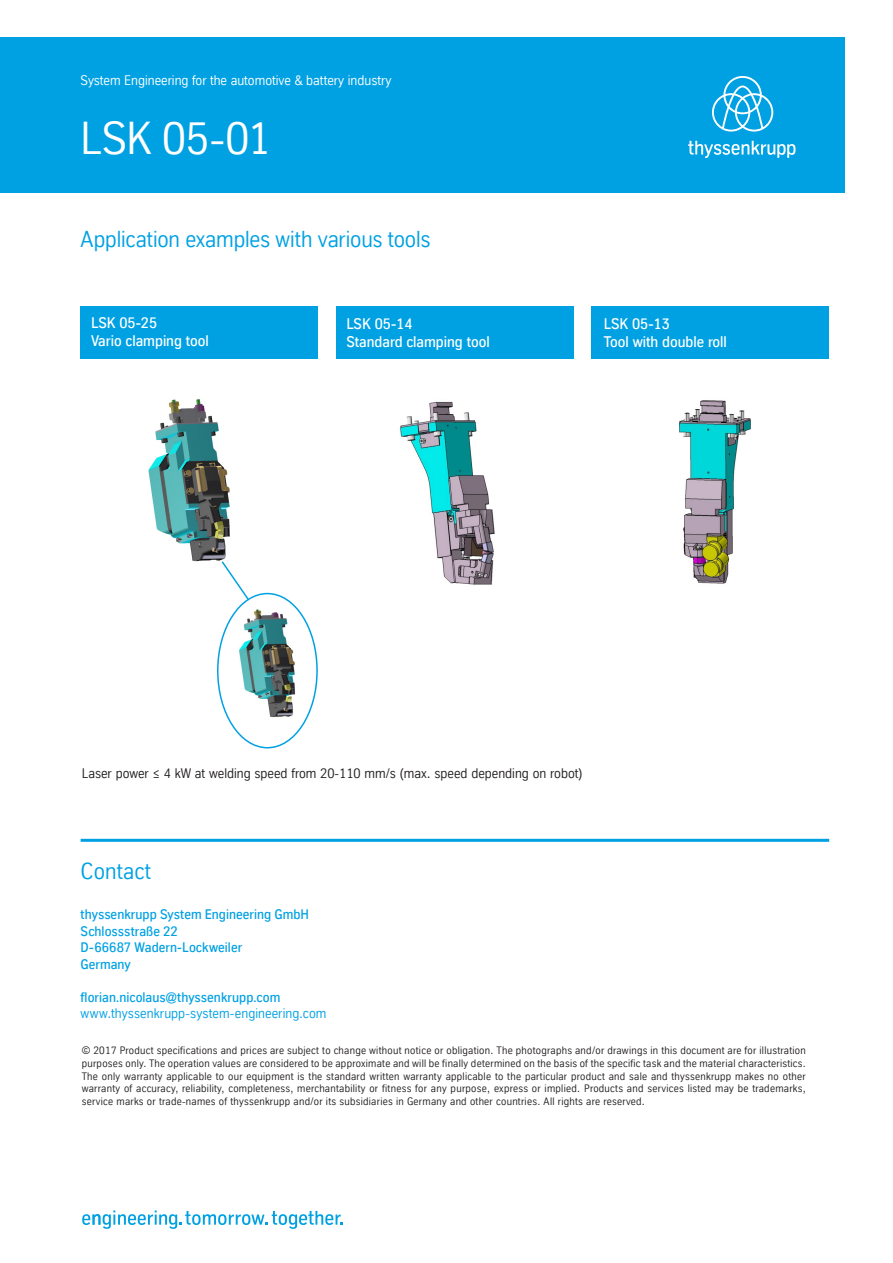
<style>
.page{position:relative;width:893px;height:1263px;background:#fff}
.page>*{position:absolute;margin:0;border:0;box-sizing:border-box;transform-origin:0 0}
.t1{font:45px "TK Type";letter-spacing:-.02em;color:#fff}
.t2{font:22.5px "TK Type";letter-spacing:-.005em;color:#00a1e3}
.t3{font:500 15px/18px "TK Type";color:#fff}
.t4{font:500 13.5px "TK Type";letter-spacing:.005em;color:#00a1e3}
.t5{font:13.5px/16.5px "TK Type";letter-spacing:.005em;color:#00a1e3}
.Fließtext{font:13.5px "TK Type";color:#231f20}
.t6{font:13.5px "TK Type";color:#fff}
.t7{font:10.5px/12.8px "TK Type";letter-spacing:.025em;color:#231f20;text-align:justify}
.s1{font-weight:500}
</style>
<div class="page">
<div style="left:0;top:37px;width:845px;height:156px;background:#00a1e3"></div>
<svg style="left:712px;top:76px;width:61px;height:56px"></svg>
<svg style="left:688px;top:141px;width:107px;height:17px"></svg>
<svg style="left:82px;top:1210px;width:261px;height:19px"></svg>
<hr style="left:81px;top:839px;width:748px;height:3px;background:#00a1e3">
<div style="left:80px;top:307px;width:238px;height:52px;background:#00a1e3"></div>
<div style="left:336px;top:307px;width:238px;height:52px;background:#00a1e3"></div>
<div style="left:592px;top:307px;width:237px;height:52px;background:#00a1e3"></div>
<img style="left:148px;top:399px;width:82px;height:163px">
<img style="left:400px;top:401px;width:95px;height:184px">
<img style="left:679px;top:400px;width:72px;height:184px">
<img style="left:234px;top:607px;width:67px;height:111px">
<div style="left:217px;top:593px;width:101px;height:155px;border:2px solid #00a1e3;border-radius:50%"></div>
<svg style="left:220px;top:560px;width:30px;height:41px"></svg>
<p class="t6" style="left:81px;top:73px;width:312px">System Engineering for the automotive &amp; battery industry</p>
<p class="t1" style="left:80px;top:113px;width:192px">LSK 05-01</p>
<p class="t2" style="left:81px;top:227px;width:351px">Application examples with various tools</p>
<p class="t3" style="left:91px;top:314px;width:119px">LSK 05-25<br>Vario clamping tool</p>
<p class="t3" style="left:346px;top:314px;width:145px">LSK 05-14<br>Standard clamping tool</p>
<p class="t3" style="left:604px;top:314px;width:125px">LSK 05-13<br>Tool with double roll</p>
<p class="Fließtext" style="left:82px;top:766px;width:502px">Laser power ≤ 4 kW at welding speed from 20-110 mm/s (max. speed depending on robot)</p>
<p class="t2" style="left:81px;top:859px;width:72px">Contact</p>
<p class="t4" style="left:81px;top:907px;width:230px">thyssenkrupp System Engineering GmbH</p>
<p class="t4" style="left:81px;top:923px;width:99px">Schlossstraße 22</p>
<p class="t4" style="left:81px;top:940px;width:163px">D-66687 Wadern-Lockweiler</p>
<p class="t4" style="left:81px;top:956px;width:52px">Germany</p>
<p class="t5" style="left:81px;top:989px;width:247px"><span class="s1">florian.nicolaus@thyssenkrupp.com </span>www.thyssenkrupp-system-engineering.com</p>
<p class="t7" style="left:82px;top:1044px;width:726px">© 2017 Product specifications and prices are subject to change without notice or obligation. The photographs and/or drawings in this document are for illustration purposes only. The operation values are considered to be approximate and will be finally determined on the basis of the specific task and the material characteristics.<br>The only warranty applicable to our equipment is the standard written warranty applicable to the particular product and sale and thyssenkrupp makes no other warranty of accuracy, reliability, completeness, merchantability or fitness for any purpose, express or implied. Products and services listed may be trademarks, service marks or trade-names of thyssenkrupp and/or its subsidiaries in Germany and other countries. All rights are reserved.</p>
</div>
